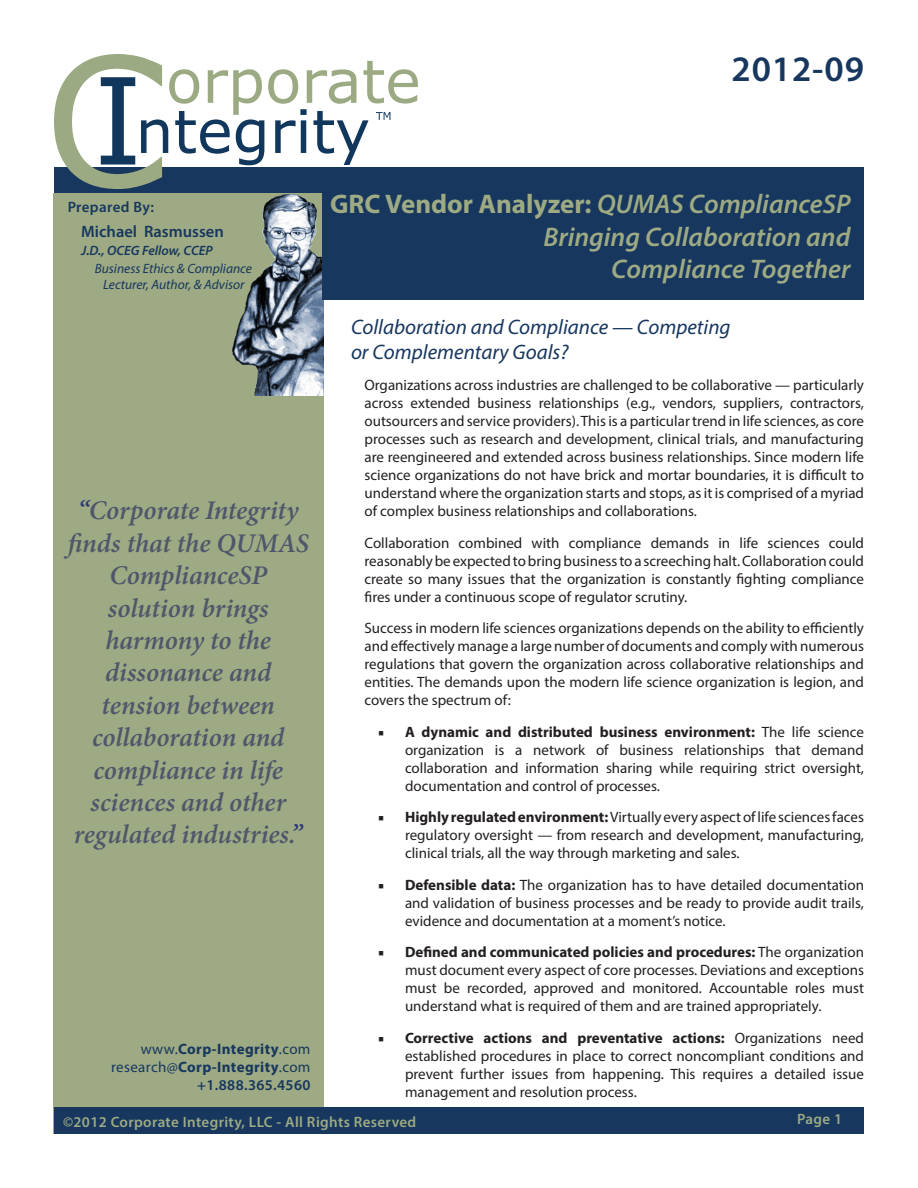
<style>
.page{position:relative;width:918px;height:1188px;background:#fff}
.page>*{position:absolute;margin:0;border:0;box-sizing:border-box;transform-origin:0 0}
.Address{font:600 36px "Myriad Pro";letter-spacing:.025em;color:#17375e}
.Main_Quote{font:italic 600 27px/32.4px "Minion Pro";letter-spacing:-.005em;color:#50576b;text-align:center}
.Address-2{font:italic 600 27px/32.4px "Myriad Pro";color:#9daa83;text-align:right}
.Address-3{font:700 27px "Myriad Pro";color:#9daa83}
.Head_2{font:italic 21px/25.2px "Myriad Pro";color:#17375e}
.t1{font:600 16.5px "Myriad Pro";color:#17375e}
.Body{font:15px/18px "Myriad Pro";color:#231f20;text-align:justify}
.t2{font:700 15px/18px "Myriad Pro";letter-spacing:.025em;color:#17375e;text-align:right}
.Address-4{font:600 15px "Myriad Pro";letter-spacing:.025em;color:#9daa83}
.t3{font:600 15px "Myriad Pro";letter-spacing:.025em;color:#17375e}
.t4{font:italic 13.5px/16.2px "Myriad Pro";color:#17375e;text-align:center}
.t5{font:italic 600 13.5px "Myriad Pro";color:#17375e}
.s1{color:#2e3a75}
.s2{font-weight:400}
.s3{font-weight:600}
.s4{font-weight:600;font-style:italic}
.s5{font-family:"Minion Pro";font-weight:700}
.s6{font-weight:700}
</style>
<div class="page">
<div style="left:54px;top:167px;width:810px;height:27px;background:#17375e"></div>
<div style="left:54px;top:194px;width:270px;height:940px;background:#9daa83"></div>
<div style="left:54px;top:1107px;width:810px;height:27px;background:#17375e"></div>
<svg style="left:54px;top:54px;width:364px;height:135px"></svg>
<img style="left:232px;top:194px;width:92px;height:201px">
<div style="left:322px;top:172px;width:542px;height:127px;background:#17375e"></div>
<p class="Address" style="left:731px;top:46px;width:134px">2012-09</p>
<p class="t3" style="left:68px;top:197px;width:88px">Prepared By:</p>
<p class="t1" style="left:81px;top:221px;width:144px">Michael Rasmussen</p>
<p class="t5" style="left:81px;top:242px;width:133px">J.D., OCEG Fellow, CCEP</p>
<p class="t4" style="left:95px;top:260px;width:159px">Business Ethics &amp; Compliance<br>Lecturer, Author, &amp; Advisor</p>
<p class="Main_Quote" style="left:68px;top:494px;width:242px"><span class="s1">“</span>Corporate Integrity finds that the QUMAS<br>ComplianceSP solution brings harmony to the dissonance and tension between collaboration and compliance in life sciences and other regulated industries.<span class="s1">”</span></p>
<p class="t2" style="left:111px;top:1039px;width:201px"><span class="s2">www.</span>Corp-Integrity<span class="s2">.com research@</span>Corp-Integrity<span class="s2">.com </span><span class="s3">+1.888.365.4560</span></p>
<p class="Address-3" style="left:330px;top:187px;width:522px">GRC Vendor Analyzer: <span class="s4">QUMAS ComplianceSP</span></p>
<p class="Address-2" style="left:543px;top:220px;width:309px">Bringing Collaboration and<br>Compliance Together</p>
<p class="Head_2" style="left:351px;top:314px;width:381px">Collaboration and Compliance — Competing or Complementary Goals?</p>
<p class="Body" style="left:364px;top:376px;width:501px">Organizations across industries are challenged to be collaborative — particularly across extended business relationships (e.g., vendors, suppliers, contractors, outsourcers and service providers). This is a particular trend in life sciences, as core processes such as research and development, clinical trials, and manufacturing are reengineered and extended across business relationships. Since modern life science organizations do not have brick and mortar boundaries, it is difficult to understand where the organization starts and stops, as it is comprised of a myriad of complex business relationships and collaborations.</p>
<p class="Body" style="left:364px;top:534px;width:501px">Collaboration combined with compliance demands in life sciences could reasonably be expected to bring business to a screeching halt. Collaboration could create so many issues that the organization is constantly fighting compliance fires under a continuous scope of regulator scrutiny.</p>
<p class="Body" style="left:364px;top:619px;width:501px">Success in modern life sciences organizations depends on the ability to efficiently and effectively manage a large number of documents and comply with numerous regulations that govern the organization across collaborative relationships and entities. The demands upon the modern life science organization is legion, and covers the spectrum of:</p>
<p class="Body" style="left:405px;top:723px;width:461px;text-indent:-27px"><span class="s5">■</span> <span class="s6">A dynamic and distributed business environment:</span> The life science organization is a network of business relationships that demand collaboration and information sharing while requiring strict oversight, documentation and control of processes.</p>
<p class="Body" style="left:405px;top:808px;width:461px;text-indent:-27px"><span class="s5">■</span> <span class="s6">Highly regulated environment:</span> Virtually every aspect of life sciences faces regulatory oversight — from research and development, manufacturing, clinical trials, all the way through marketing and sales.</p>
<p class="Body" style="left:405px;top:876px;width:461px;text-indent:-27px"><span class="s5">■</span> <span class="s6">Defensible data:</span> The organization has to have detailed documentation and validation of business processes and be ready to provide audit trails, evidence and documentation at a moment’s notice.</p>
<p class="Body" style="left:405px;top:943px;width:461px;text-indent:-27px"><span class="s5">■</span> <span class="s6">Defined and communicated policies and procedures:</span> The organization must document every aspect of core processes. Deviations and exceptions must be recorded, approved and monitored. Accountable roles must understand what is required of them and are trained appropriately.</p>
<p class="Body" style="left:405px;top:1029px;width:461px;text-indent:-27px"><span class="s5">■</span> <span class="s6">Corrective actions and preventative actions:</span> Organizations need established procedures in place to correct noncompliant conditions and prevent further issues from happening. This requires a detailed issue management and resolution process.</p>
<p class="Address-4" style="left:63px;top:1112px;width:355px">©2012 Corporate Integrity, LLC - All Rights Reserved</p>
<p class="Address-4" style="left:797px;top:1110px;width:47px">Page 1</p>
</div>
